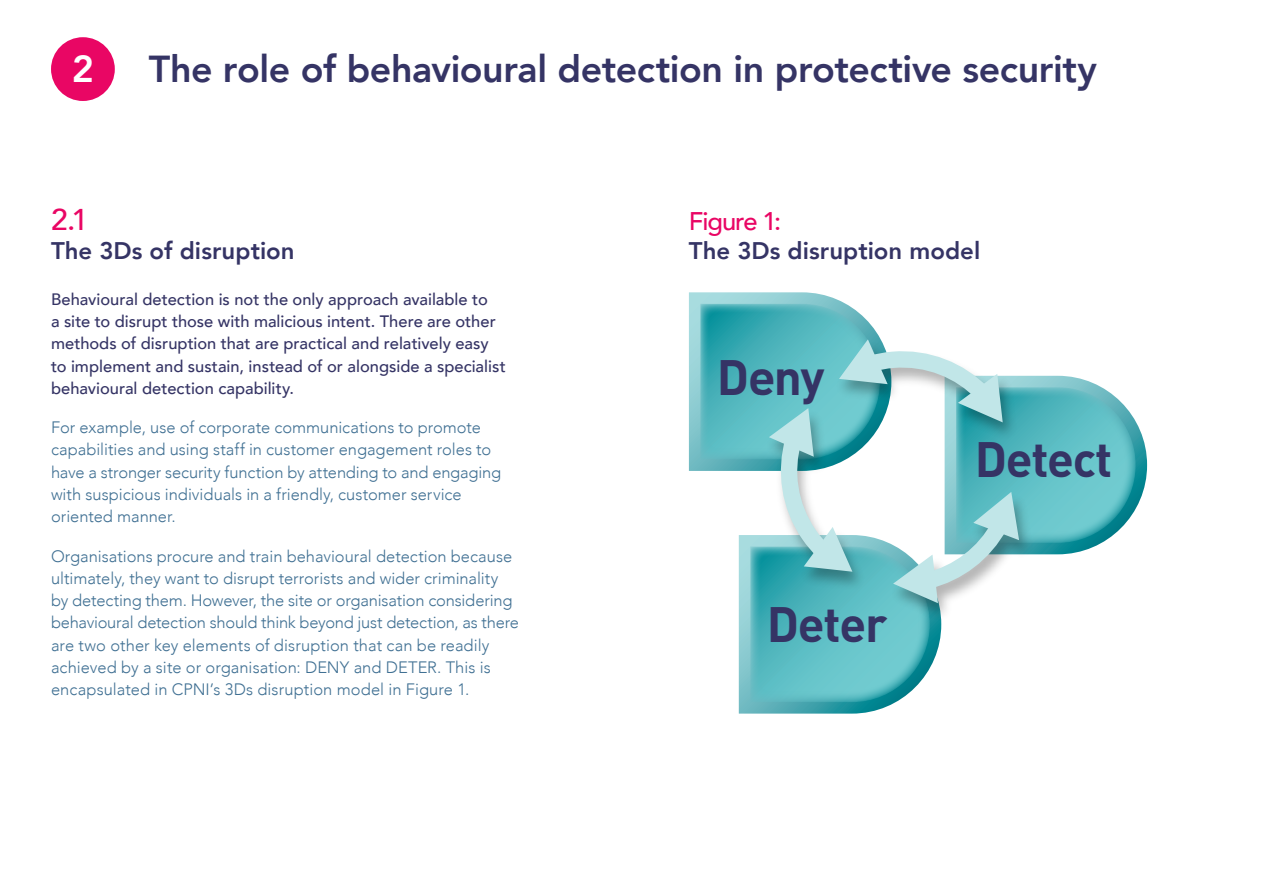
<style>
.page{position:relative;width:1263px;height:893px;background:#fff}
.page>*{position:absolute;margin:0;border:0;box-sizing:border-box;transform-origin:0 0}
.t1{font:700 49.05px "DIN";letter-spacing:-.025em;color:#353465}
.t2{font:800 37.5px "Avenir";letter-spacing:-.01em;color:#353465}
.t3{font:800 37.5px "Avenir";color:#fff}
.t4{font:500 30px "Avenir";color:#e90664}
.t5{font:500 25.5px "Avenir";letter-spacing:-.04em;color:#e90664}
.t6{font:800 24px "Avenir";color:#353465}
.t7{font:300 16.5px/22.4px "Avenir";color:#407093}
.t8{font:500 16.5px/22.2px "Avenir";color:#353465}
</style>
<div class="page">
<div style="left:51px;top:37px;width:64px;height:64px;background:#e90664;border-radius:50%"></div>
<svg style="left:689px;top:292px;width:458px;height:422px"></svg>
<h2 class="t3" style="left:72px;top:40px;width:24px">2</h2>
<h2 class="t2" style="left:149px;top:40px;width:950px">The role of behavioural detection in protective security</h2>
<h3 class="t4" style="left:51px;top:193px;width:39px">2.1</h3>
<h3 class="t6" style="left:51px;top:232px;width:245px">The 3Ds of disruption</h3>
<p class="t8" style="left:51px;top:287px;width:456px">Behavioural detection is not the only approach available to<br>a site to disrupt those with malicious intent. There are other methods of disruption that are practical and relatively easy to implement and sustain, instead of or alongside a specialist behavioural detection capability.</p>
<p class="t7" style="left:51px;top:416px;width:452px">For example, use of corporate communications to promote capabilities and using staff in customer engagement roles to have a stronger security function by attending to and engaging with suspicious individuals in a friendly, customer service oriented manner.</p>
<p class="t7" style="left:51px;top:545px;width:469px">Organisations procure and train behavioural detection because ultimately, they want to disrupt terrorists and wider criminality by detecting them. However, the site or organisation considering behavioural detection should think beyond just detection, as there are two other key elements of disruption that can be readily achieved by a site or organisation: DENY and DETER. This is encapsulated in CPNI’s 3Ds disruption model in Figure 1.</p>
<h3 class="t5" style="left:689px;top:199px;width:94px">Figure 1:</h3>
<h3 class="t6" style="left:689px;top:232px;width:293px">The 3Ds disruption model</h3>
<h1 class="t1" style="left:717px;top:345px;width:109px">Deny</h1>
<h1 class="t1" style="left:767px;top:592px;width:122px">Deter</h1>
<h1 class="t1" style="left:975px;top:427px;width:139px">Detect</h1>
</div>
